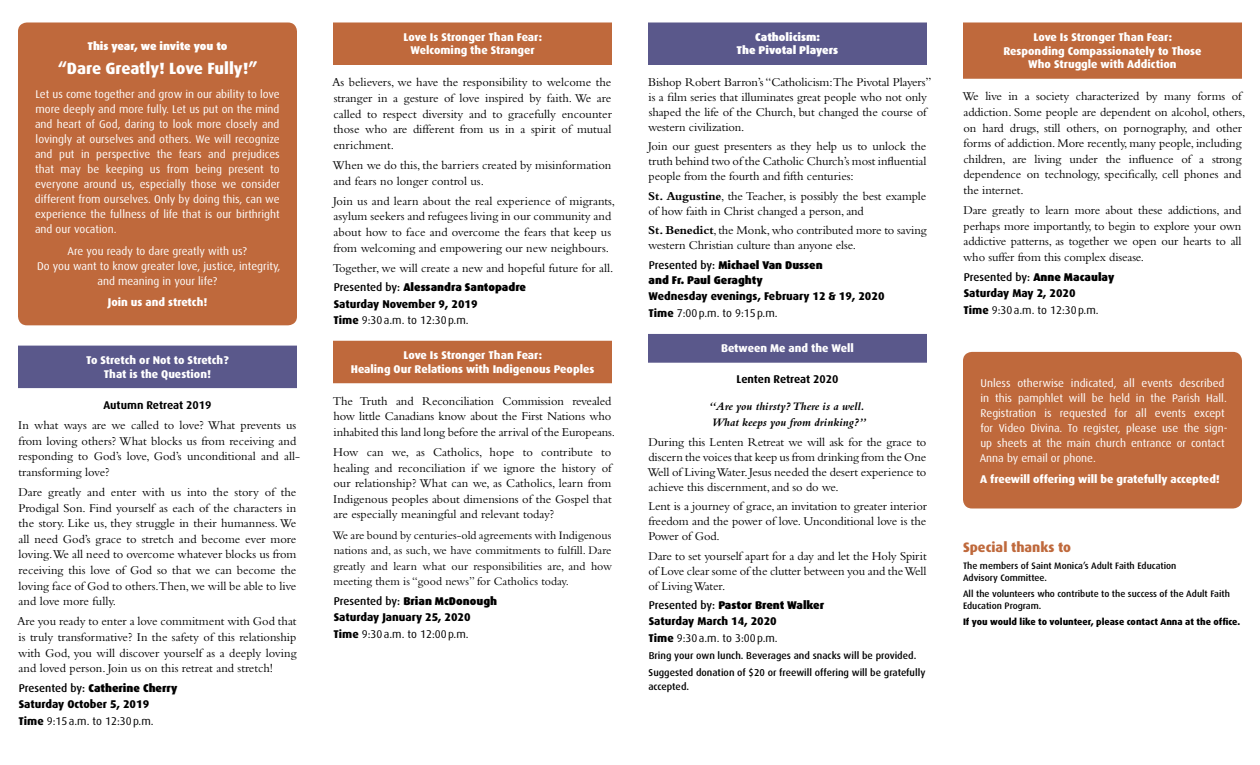
<style>
.page{position:relative;width:1260px;height:765px;background:#fff}
.page>*{position:absolute;margin:0;border:0;box-sizing:border-box;transform-origin:0 0}
.t1{font:800 16.25px "Dax";letter-spacing:-.005em;color:#fff}
.t2{font:800 13.75px "Dax";color:#bf693c}
.t3{font:12.5px/15.6px "Bembo";letter-spacing:-.01em;color:#000;text-align:justify}
.t4{font:12px/15.6px "Bembo";color:#000;text-align:justify}
.t5{font:italic 700 11.88px/15.6px "Bembo";color:#000}
.t6{font:11.25px/15px "Dax";color:#fff}
.t7{font:800 11.25px/16.6px "Dax";color:#000}
.t8{font:800 11.25px/13.8px "Dax";color:#fff;text-align:center}
.t9{font:900 11.25px/13.8px "Dax";color:#fff;text-align:center}
.t10{font:900 11.25px/15px "Dax";color:#000}
.t11{font:700 11.25px "Dax";color:#000}
.t12{font:500 10px/16.5px "Dax";color:#000}
.t13{font:500 9.38px/11.9px "Dax";color:#000}
.t14{font:800 9.38px "Dax";color:#000}
.s1{font-weight:500}
.s2{font-weight:900}
.s3{font-weight:400}
.s4{font-weight:700}
</style>
<div class="page">
<div style="left:18px;top:346px;width:279px;height:42px;background:#5a588b"></div>
<div style="left:963px;top:22px;width:279px;height:57px;background:#bf693c"></div>
<div style="left:963px;top:352px;width:279px;height:156px;background:#bf693c;border-radius:9px"></div>
<div style="left:18px;top:22px;width:279px;height:303px;background:#bf693c;border-radius:9px"></div>
<div style="left:333px;top:22px;width:279px;height:43px;background:#bf693c"></div>
<div style="left:333px;top:341px;width:279px;height:42px;background:#bf693c"></div>
<div style="left:648px;top:22px;width:279px;height:43px;background:#5a588b"></div>
<div style="left:648px;top:334px;width:279px;height:29px;background:#5a588b"></div>
<p class="t9" style="left:87px;top:40px;width:142px">This year, we invite you to</p>
<h1 class="t1" style="left:58px;top:59px;width:202px">“Dare Greatly! Love Fully!”</h1>
<p class="t6" style="left:35px;top:87px;width:247px;text-align:justify">Let us come together and grow in our ability to love more deeply and more fully. Let us put on the mind and heart of God, daring to look more closely and lovingly at ourselves and others. We will recognize and put in perspective the fears and prejudices that may be keeping us from being present to everyone around us, especially those we consider different from ourselves. Only by doing this, can we experience the fullness of life that is our birthright and our vocation.</p>
<p class="t6" style="left:37px;top:244px;width:245px;text-align:center">Are you ready to dare greatly with us?<br>Do you want to know greater love, justice, integrity, and meaning in your life?</p>
<p class="t8" style="left:108px;top:295px;width:101px">Join us and stretch!</p>
<p class="t8" style="left:86px;top:353px;width:144px">To Stretch or Not to Stretch?<br>That is the Question!</p>
<p class="t11" style="left:103px;top:399px;width:110px">Autumn Retreat 2019</p>
<p class="t3" style="left:18px;top:417px;width:283px;text-align:left">In what ways are we called to love? What prevents us from loving others? What blocks us from receiving and responding to God’s love, God’s unconditional and all&shy;transforming love?</p>
<p class="t3" style="left:18px;top:484px;width:280px">Dare greatly and enter with us into the story of the Prodigal Son. Find yourself as each of the characters in the story. Like us, they struggle in their humanness. We all need God’s grace to stretch and become ever more loving.We all need to overcome whatever blocks us from receiving this love of God so that we can become the loving face of God to others.Then, we will be able to live and love more fully.</p>
<p class="t3" style="left:17px;top:613px;width:281px">Are you ready to enter a love commitment with God that is truly transformative? In the safety of this relationship with God, you will discover yourself as a deeply loving and loved person. Join us on this retreat and stretch!</p>
<p class="t7" style="left:18px;top:680px;width:160px"><span class="s1">Presented by:</span> <span class="s2">Catherine Cherry<br></span>Saturday October 5, 2019<br>Time <span class="s3">9:15a.m. to 12:30p.m.</span></p>
<p class="t8" style="left:404px;top:30px;width:140px">Love Is Stronger Than Fear:<br>Welcoming the Stranger</p>
<p class="t3" style="left:332px;top:74px;width:281px">As believers, we have the responsibility to welcome the stranger in a gesture of love inspired by faith. We are called to respect diversity and to gracefully encounter those who are different from us in a spirit of mutual enrichment.</p>
<p class="t3" style="left:332px;top:157px;width:280px">When we do this, the barriers created by misinformation and fears no longer control us.</p>
<p class="t3" style="left:333px;top:193px;width:283px;text-align:left">Join us and learn about the real experience of migrants, asylum seekers and refugees living in our community and about how to face and overcome the fears that keep us from welcoming and empowering our new neighbours.</p>
<p class="t3" style="left:333px;top:260px;width:282px">Together, we will create a new and hopeful future for all.</p>
<p class="t7" style="left:333px;top:279px;width:194px"><span class="s1">Presented by:</span> <span class="s2">Alessandra Santopadre<br></span>Saturday November 9, 2019<br>Time <span class="s3">9:30a.m. to 12:30p.m.</span></p>
<p class="t8" style="left:351px;top:348px;width:245px">Love Is Stronger Than Fear:<br>Healing Our Relations with Indigenous Peoples</p>
<p class="t3" style="left:333px;top:393px;width:284px;text-align:left">The Truth and Reconciliation Commission revealed how little Canadians know about the First Nations who inhabited this land long before the arrival of the Europeans.</p>
<p class="t3" style="left:333px;top:444px;width:280px">How can we, as Catholics, hope to contribute to healing and reconciliation if we ignore the history of our relationship? What can we, as Catholics, learn from Indigenous peoples about dimensions of the Gospel that are especially meaningful and relevant today?</p>
<p class="t4" style="left:332px;top:527px;width:281px">We are bound by centuries-old agreements with Indigenous nations and, as such, we have commitments to fulfill. Dare greatly and learn what our responsibilities are, and how meeting them is “good news” for Catholics today.</p>
<p class="t7" style="left:333px;top:593px;width:165px"><span class="s1">Presented by:</span> <span class="s2">Brian McDonough<br></span>Saturday January 25, 2020<br>Time <span class="s3">9:30a.m. to 12:00p.m.</span></p>
<p class="t9" style="left:736px;top:30px;width:103px">Catholicism:<br>The Pivotal Players</p>
<p class="t3" style="left:648px;top:74px;width:285px;line-height:15px;text-align:left">Bishop Robert Barron’s “Catholicism:The Pivotal Players” is a film series that illuminates great people who not only shaped the life of the Church, but changed the course of western civilization.</p>
<p class="t3" style="left:648px;top:139px;width:280px;line-height:15px">Join our guest presenters as they help us to unlock the truth behind two of the Catholic Church’s most influential people from the fourth and fifth centuries:</p>
<p class="t3" style="left:648px;top:188px;width:280px;line-height:15px"><span class="s4">St. Augustine</span>, the Teacher, is possibly the best example of how faith in Christ changed a person, and</p>
<p class="t3" style="left:648px;top:223px;width:280px;line-height:15px"><span class="s4">St. Benedict</span>, the Monk, who contributed more to saving western Christian culture than anyone else.</p>
<p class="t10" style="left:649px;top:257px;width:176px"><span class="s1">Presented by:</span> Michael Van Dussen and Fr. Paul Geraghty</p>
<p class="t7" style="left:648px;top:288px;width:238px">Wednesday evenings, February 12 &amp; 19, 2020<br>Time <span class="s3">7:00p.m. to 9:15p.m.</span></p>
<p class="t8" style="left:721px;top:341px;width:134px">Between Me and the Well</p>
<p class="t11" style="left:737px;top:373px;width:104px">Lenten Retreat 2020</p>
<p class="t5" style="left:709px;top:399px;width:159px">“Are you thirsty? There is a well.<br>What keeps you from drinking?”</p>
<p class="t3" style="left:647px;top:434px;width:280px;line-height:15px">During this Lenten Retreat we will ask for the grace to discern the voices that keep us from drinking from the One Well of Living Water. Jesus needed the desert experience to achieve this discernment, and so do we.</p>
<p class="t3" style="left:648px;top:498px;width:280px;line-height:15px">Lent is a journey of grace, an invitation to greater interior freedom and the power of love. Unconditional love is the Power of God.</p>
<p class="t3" style="left:648px;top:548px;width:280px;line-height:15px">Dare to set yourself apart for a day and let the Holy Spirit of Love clear some of the clutter between you and the Well of Living Water.</p>
<p class="t7" style="left:648px;top:597px;width:177px"><span class="s1">Presented by:</span> <span class="s2">Pastor Brent Walker<br></span>Saturday March 14, 2020<br>Time <span class="s3">9:30a.m. to 3:00p.m.</span></p>
<p class="t12" style="left:649px;top:648px;width:278px">Bring your own lunch. Beverages and snacks will be provided.<br>Suggested donation of $20 or freewill offering will be gratefully</p>
<p class="t12" style="left:648px;top:678px;width:42px">accepted.</p>
<p class="t8" style="left:1004px;top:30px;width:200px">Love Is Stronger Than Fear:<br>Responding Compassionately to Those<br>Who Struggle with Addiction</p>
<p class="t3" style="left:962px;top:88px;width:284px;text-align:left">We live in a society characterized by many forms of addiction. Some people are dependent on alcohol, others, on hard drugs, still others, on pornography, and other forms of addiction. More recently, many people, including children, are living under the influence of a strong dependence on technology, specifically, cell phones and the internet.</p>
<p class="t3" style="left:963px;top:202px;width:280px">Dare greatly to learn more about these addictions, and perhaps more importantly, to begin to explore your own addictive patterns, as together we open our hearts to all who suffer from this complex disease.</p>
<p class="t7" style="left:963px;top:268px;width:152px"><span class="s1">Presented by:</span> <span class="s2">Anne Macaulay<br></span>Saturday May 2, 2020<br>Time <span class="s3">9:30a.m. to 12:30p.m.</span></p>
<p class="t6" style="left:980px;top:375px;width:249px">Unless otherwise indicated, all events described in this pamphlet will be held in the Parish Hall.<br>Registration is requested for all events except for Video Divina. To register, please use the sign&shy;up sheets at the main church entrance or contact Anna by email or phone.</p>
<p class="t8" style="left:980px;top:472px;width:241px">A freewill offering will be gratefully accepted!</p>
<p class="t2" style="left:963px;top:540px;width:110px">Special thanks to</p>
<p class="t13" style="left:963px;top:560px;width:215px">The members of Saint Monica’s Adult Faith Education<br>Advisory Committee.</p>
<p class="t13" style="left:963px;top:588px;width:268px">All the volunteers who contribute to the success of the Adult Faith<br>Education Program.</p>
<p class="t14" style="left:963px;top:617px;width:279px">If you would like to volunteer, please contact Anna at the office.</p>
</div>
